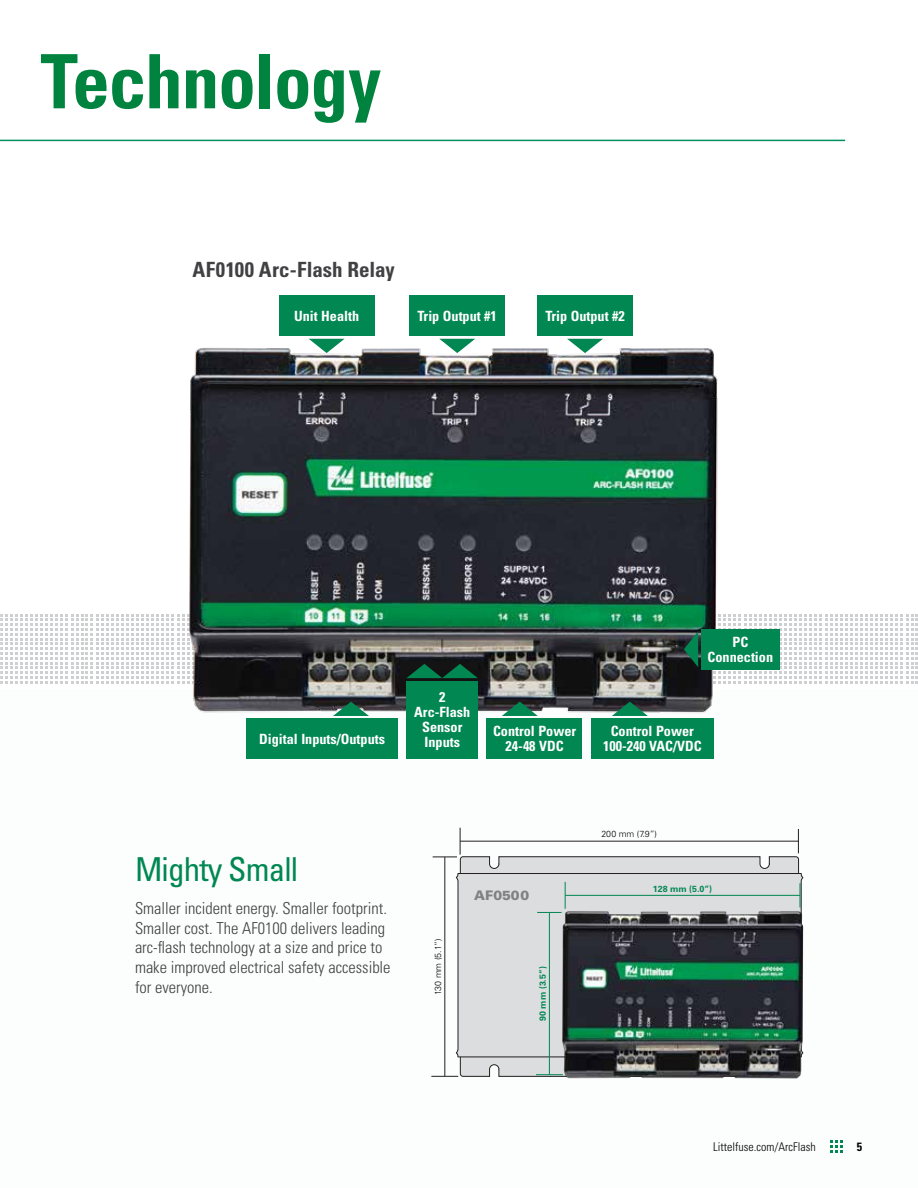
<style>
.page{position:relative;width:918px;height:1188px;background:#fff}
.page>*{position:absolute;margin:0;border:0;box-sizing:border-box;transform-origin:0 0}
.t1{font:700 condensed 75px "Univers LT Std";letter-spacing:-.015em;color:#00833e}
.t2{font:condensed 33px "Univers LT Std";letter-spacing:-.025em;color:#008752}
.t3{font:700 condensed 21px "Univers LT Std";color:#414042}
.t4{font:300 condensed 16.5px/19.8px "Univers LT Std";color:#414042}
.t5{font:700 condensed 14.1px/15px "Univers LT Std";color:#fff;text-align:center}
.t6{font:900 13.2px "Univers LT Std";color:#808184}
.t7{font:300 condensed 12px "Univers LT Std";color:#000}
.t8{font:700 condensed 12px "Univers LT Std";color:#000}
.t9{font:300 8.85px "Univers LT Std";color:#010101}
.t10{font:700 8.85px "Univers LT Std";color:#008752}
</style>
<div class="page">
<svg style="left:830px;top:1140px;width:13px;height:13px"></svg>
<hr style="left:0;top:140px;width:845px;height:1px;background:#008f5e">
<svg style="left:460px;top:856px;width:339px;height:221px;background:#cfd0d0"></svg>
<div style="left:456px;top:873px;width:347px;height:184px;background:#dcddde"></div>
<img style="left:552px;top:905px;width:252px;height:174px">
<svg style="left:798px;top:829px;width:1px;height:24px"></svg>
<hr style="left:460px;top:841px;width:338px;height:1px;background:#231f20">
<svg style="left:800px;top:883px;width:1px;height:25px"></svg>
<hr style="left:565px;top:895px;width:235px;height:1px;background:#008752">
<svg style="left:431px;top:1076px;width:27px;height:1px"></svg>
<svg style="left:433px;top:828px;width:28px;height:30px"></svg>
<hr style="left:445px;top:857px;width:1px;height:219px;background:#231f20">
<svg style="left:536px;top:1074px;width:27px;height:1px"></svg>
<svg style="left:537px;top:882px;width:29px;height:31px"></svg>
<hr style="left:549px;top:913px;width:1px;height:162px;background:#008752">
<img style="left:189px;top:333px;width:529px;height:402px">
<svg style="left:567px;top:339px;width:36px;height:14px"></svg>
<div style="left:537px;top:296px;width:96px;height:40px;background:#008752"></div>
<svg style="left:439px;top:339px;width:36px;height:14px"></svg>
<div style="left:410px;top:296px;width:95px;height:40px;background:#008752"></div>
<svg style="left:309px;top:339px;width:36px;height:14px"></svg>
<div style="left:279px;top:296px;width:95px;height:40px;background:#008752"></div>
<svg style="left:333px;top:702px;width:36px;height:14px"></svg>
<svg style="left:612px;top:702px;width:36px;height:14px"></svg>
<svg style="left:502px;top:702px;width:36px;height:14px"></svg>
<div style="left:246px;top:719px;width:151px;height:40px;background:#008752"></div>
<div style="left:591px;top:719px;width:122px;height:40px;background:#008752"></div>
<div style="left:487px;top:719px;width:95px;height:40px;background:#008752"></div>
<svg style="left:0;top:614px;width:918px;height:70px"></svg>
<div style="left:406px;top:681px;width:72px;height:78px;background:#008752"></div>
<h1 class="t1" style="left:40px;top:36px;width:342px">Technology</h1>
<p class="t3" style="left:193px;top:257px;width:204px">AF0100 Arc-Flash Relay</p>
<p class="t5" style="left:294px;top:308px;width:67px">Unit Health</p>
<p class="t5" style="left:418px;top:308px;width:81px">Trip Output #1</p>
<p class="t5" style="left:545px;top:308px;width:81px">Trip Output #2</p>
<p class="t5" style="left:708px;top:634px;width:67px">PC<br>Connection</p>
<p class="t5" style="left:414px;top:690px;width:58px">2<br>Arc-Flash<br>Sensor<br>Inputs</p>
<p class="t5" style="left:259px;top:731px;width:127px">Digital Inputs/Outputs</p>
<p class="t5" style="left:603px;top:724px;width:100px">Control Power<br>100-240 VAC/VDC</p>
<p class="t5" style="left:493px;top:724px;width:85px">Control Power<br>24-48 VDC</p>
<h2 class="t2" style="left:135px;top:848px;width:165px">Mighty Small</h2>
<p class="t4" style="left:135px;top:898px;width:257px">Smaller incident energy. Smaller footprint.<br>Smaller cost. The AF0100 delivers leading arc-flash technology at a size and price to make improved electrical safety accessible for everyone.</p>
<p class="t9" style="left:433px;top:995px;width:58px;rotate:-90deg">130 mm (5.1”)</p>
<p class="t6" style="left:474px;top:887px;width:56px">AF0500</p>
<p class="t10" style="left:537px;top:1021px;width:56px;rotate:-90deg">90 mm (3.5”)</p>
<p class="t9" style="left:601px;top:829px;width:57px">200 mm (7.9”)</p>
<p class="t10" style="left:653px;top:883px;width:61px">128 mm (5.0”)</p>
<p class="t7" style="left:713px;top:1139px;width:104px">Littelfuse.com/ArcFlash</p>
<p class="t8" style="left:857px;top:1139px;width:7px">5</p>
</div>
